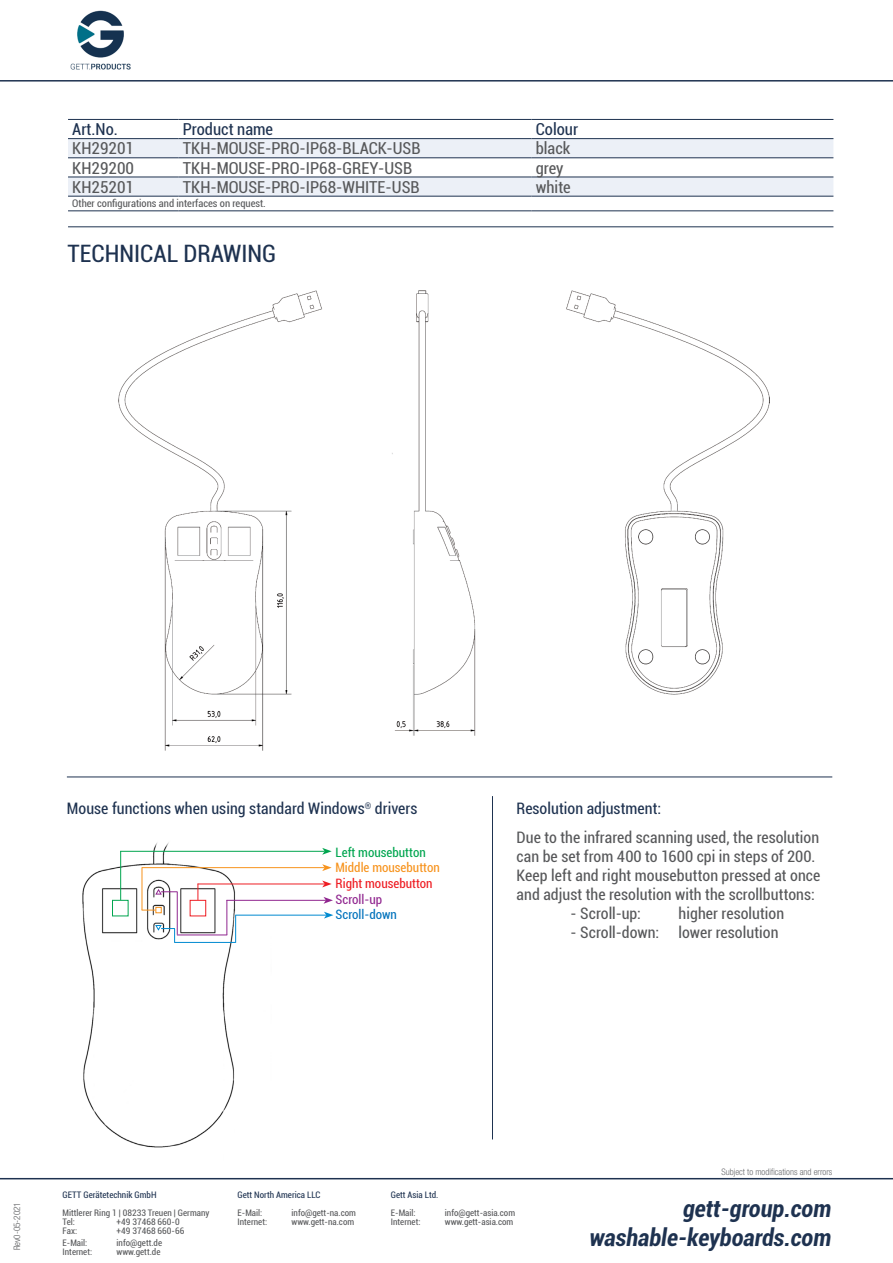
<style>
.page{position:relative;width:893px;height:1263px;background:#fff}
.page>*{position:absolute;margin:0;border:0;box-sizing:border-box;transform-origin:0 0}
.t1{font:italic 700 condensed 24px "Roboto";color:#1e3250}
.t2{font:condensed 24px "Roboto";color:#1e3250}
.t3{font:condensed 16.5px "Roboto";color:#57585a}
.t4{font:condensed 16.5px "Roboto";color:#1e3250}
.Textfeld{font:condensed 15.9px/19px "Roboto";letter-spacing:.005em;color:#57585a}
.Textfeld-2{font:condensed 15.9px "Roboto";letter-spacing:.005em;color:#1e3250}
.t5{font:condensed 12.9px "Roboto";color:#f7931d}
.t6{font:condensed 12.9px "Roboto";color:#ee1d23}
.t7{font:condensed 12.9px "Roboto";color:#00a54f}
.t8{font:condensed 12.9px "Roboto";color:#0072bc}
.t9{font:condensed 12.9px "Roboto";color:#90268f}
.t10{font:condensed 10.5px "Roboto";color:#57585a}
.t11{font:condensed 9px/9px "Roboto";color:#57585a}
.t12{font:condensed 9px "Roboto";color:#1e3250}
.t13{font:300 condensed 9px "Helvetica Neue LT Com";color:#6c6d70}
.t14{font:300 condensed 9px "Helvetica Neue LT Com";color:#57585a}
</style>
<div class="page">
<svg style="left:0;top:80px;width:893px;height:2px;background:#55647a"></svg>
<hr style="left:0;top:1178px;width:893px;height:1px;background:#1e3250">
<img style="left:70px;top:10px;width:61px;height:60px">
<img style="left:118px;top:291px;width:652px;height:459px">
<img style="left:82px;top:842px;width:228px;height:306px">
<div style="left:112px;top:900px;width:16px;height:16px;border:1px solid #00a54f"></div>
<div style="left:155px;top:907px;width:7px;height:6px;border:1px solid #f7931d"></div>
<div style="left:190px;top:900px;width:16px;height:16px;border:1px solid #ee1d23"></div>
<hr style="left:120px;top:851px;width:1px;height:49px;background:#00a54f">
<hr style="left:142px;top:867px;width:1px;height:43px;background:#f7931d">
<hr style="left:177px;top:892px;width:1px;height:42px;background:#90268f">
<hr style="left:227px;top:900px;width:1px;height:35px;background:#90268f">
<hr style="left:120px;top:851px;width:205px;height:1px;background:#00a54f">
<svg style="left:322px;top:848px;width:10px;height:7px"></svg>
<svg style="left:198px;top:885px;width:1px;height:15px"></svg>
<hr style="left:198px;top:884px;width:127px;height:1px;background:#ee1d23">
<svg style="left:322px;top:880px;width:10px;height:7px"></svg>
<hr style="left:142px;top:867px;width:183px;height:1px;background:#f7931d">
<svg style="left:322px;top:864px;width:10px;height:7px"></svg>
<svg style="left:142px;top:910px;width:13px;height:1px"></svg>
<svg style="left:155px;top:889px;width:22px;height:6px"></svg>
<hr style="left:177px;top:934px;width:50px;height:1px;background:#90268f">
<hr style="left:227px;top:900px;width:99px;height:1px;background:#90268f">
<svg style="left:323px;top:897px;width:10px;height:7px"></svg>
<hr style="left:175px;top:942px;width:61px;height:1px;background:#008ad0">
<hr style="left:235px;top:915px;width:91px;height:1px;background:#008ad0">
<svg style="left:324px;top:912px;width:9px;height:6px"></svg>
<svg style="left:155px;top:925px;width:20px;height:18px"></svg>
<svg style="left:235px;top:915px;width:1px;height:28px"></svg>
<hr style="left:67px;top:776px;width:765px;height:1px;background:#1e3250">
<hr style="left:492px;top:796px;width:1px;height:343px;background:#1e3250">
<svg style="left:68px;top:139px;width:765px;height:57px"></svg>
<hr style="left:68px;top:119px;width:111px;height:1px;background:#1e3250">
<hr style="left:179px;top:119px;width:352px;height:1px;background:#1e3250">
<hr style="left:531px;top:119px;width:302px;height:1px;background:#1e3250">
<hr style="left:68px;top:138px;width:111px;height:1px;background:#1e3250">
<hr style="left:179px;top:138px;width:352px;height:1px;background:#1e3250">
<hr style="left:531px;top:138px;width:302px;height:1px;background:#1e3250">
<hr style="left:68px;top:157px;width:111px;height:1px;background:#1e3250">
<hr style="left:179px;top:157px;width:352px;height:1px;background:#1e3250">
<hr style="left:531px;top:157px;width:302px;height:1px;background:#1e3250">
<hr style="left:68px;top:177px;width:111px;height:1px;background:#1e3250">
<hr style="left:179px;top:177px;width:352px;height:1px;background:#1e3250">
<hr style="left:531px;top:177px;width:302px;height:1px;background:#1e3250">
<hr style="left:68px;top:196px;width:111px;height:1px;background:#1e3250">
<hr style="left:179px;top:196px;width:352px;height:1px;background:#1e3250">
<hr style="left:531px;top:196px;width:302px;height:1px;background:#1e3250">
<hr style="left:68px;top:210px;width:111px;height:1px;background:#1e3250">
<hr style="left:179px;top:210px;width:352px;height:1px;background:#1e3250">
<hr style="left:531px;top:210px;width:302px;height:1px;background:#1e3250">
<hr style="left:68px;top:226px;width:765px;height:1px;background:#1e3250">
<p class="t4" style="left:72px;top:118px;width:47px">Art.No.</p>
<p class="t4" style="left:183px;top:118px;width:92px">Product name</p>
<p class="t4" style="left:536px;top:118px;width:44px">Colour</p>
<p class="t3" style="left:72px;top:137px;width:63px">KH29201</p>
<p class="t3" style="left:183px;top:137px;width:239px">TKH-MOUSE-PRO-IP68-BLACK-USB</p>
<p class="t3" style="left:536px;top:137px;width:36px">black</p>
<p class="t3" style="left:72px;top:156px;width:63px">KH29200</p>
<p class="t3" style="left:183px;top:156px;width:231px">TKH-MOUSE-PRO-IP68-GREY-USB</p>
<p class="t3" style="left:536px;top:156px;width:29px">grey</p>
<p class="t3" style="left:72px;top:175px;width:63px">KH25201</p>
<p class="t3" style="left:183px;top:175px;width:238px">TKH-MOUSE-PRO-IP68-WHITE-USB</p>
<p class="t3" style="left:536px;top:175px;width:37px">white</p>
<p class="t10" style="left:72px;top:196px;width:195px">Other configurations and interfaces on request.</p>
<p class="t2" style="left:68px;top:237px;width:210px">TECHNICAL DRAWING</p>
<p class="Textfeld-2" style="left:67px;top:798px;width:352px">Mouse functions when using standard Windows<sup>®</sup> drivers</p>
<p class="Textfeld-2" style="left:517px;top:798px;width:146px">Resolution adjustment:</p>
<p class="Textfeld" style="left:517px;top:827px;width:304px">Due to the infrared scanning used, the resolution can be set from 400 to 1600 cpi in steps of 200.</p>
<p class="Textfeld" style="left:517px;top:865px;width:305px">Keep left and right mousebutton pressed at once and adjust the resolution with the scrollbuttons:</p>
<p class="Textfeld" style="left:571px;top:903px;width:72px">- Scroll-up:</p>
<p class="Textfeld" style="left:679px;top:903px;width:107px">higher resolution</p>
<p class="Textfeld" style="left:571px;top:922px;width:209px">- Scroll-down: lower resolution</p>
<p class="t7" style="left:336px;top:843px;width:92px">Left mousebutton</p>
<p class="t5" style="left:336px;top:859px;width:106px">Middle mousebutton</p>
<p class="t6" style="left:336px;top:874px;width:99px">Right mousebutton</p>
<p class="t9" style="left:336px;top:890px;width:48px">Scroll-up</p>
<p class="t8" style="left:336px;top:905px;width:63px">Scroll-down</p>
<p class="t14" style="left:12px;top:1250px;width:49px;rotate:-90deg">Rev0-05-2021</p>
<p class="t12" style="left:63px;top:1189px;width:95px">GETT Gerätetechnik GmbH</p>
<p class="t11" style="left:63px;top:1208px;width:148px">Mittlerer Ring 1 | 08233 Treuen | Germany<br>Tel:</p>
<p class="t11" style="left:117px;top:1217px;width:65px">+49 37468 660-0</p>
<p class="t11" style="left:63px;top:1226px;width:16px">Fax:</p>
<p class="t11" style="left:117px;top:1226px;width:69px">+49 37468 660-66</p>
<p class="t11" style="left:63px;top:1238px;width:26px">E-Mail:</p>
<p class="t11" style="left:117px;top:1238px;width:47px">info@gett.de</p>
<p class="t11" style="left:63px;top:1247px;width:31px">Internet:</p>
<p class="t11" style="left:117px;top:1247px;width:45px">www.gett.de</p>
<p class="t12" style="left:238px;top:1189px;width:84px">Gett North America LLC</p>
<p class="t11" style="left:238px;top:1208px;width:26px">E-Mail:</p>
<p class="t11" style="left:292px;top:1208px;width:66px">info@gett-na.com</p>
<p class="t11" style="left:238px;top:1217px;width:31px">Internet:</p>
<p class="t11" style="left:292px;top:1217px;width:64px">www.gett-na.com</p>
<p class="t12" style="left:391px;top:1189px;width:49px">Gett Asia Ltd.</p>
<p class="t11" style="left:391px;top:1208px;width:26px">E-Mail:</p>
<p class="t11" style="left:445px;top:1208px;width:72px">info@gett-asia.com</p>
<p class="t11" style="left:391px;top:1217px;width:31px">Internet:</p>
<p class="t11" style="left:445px;top:1217px;width:70px">www.gett-asia.com</p>
<p class="t13" style="left:721px;top:1166px;width:112px">Subject to modifications and errors</p>
<p class="t1" style="left:683px;top:1192px;width:150px">gett-group.com</p>
<p class="t1" style="left:589px;top:1221px;width:243px">washable-keyboards.com</p>
</div>
